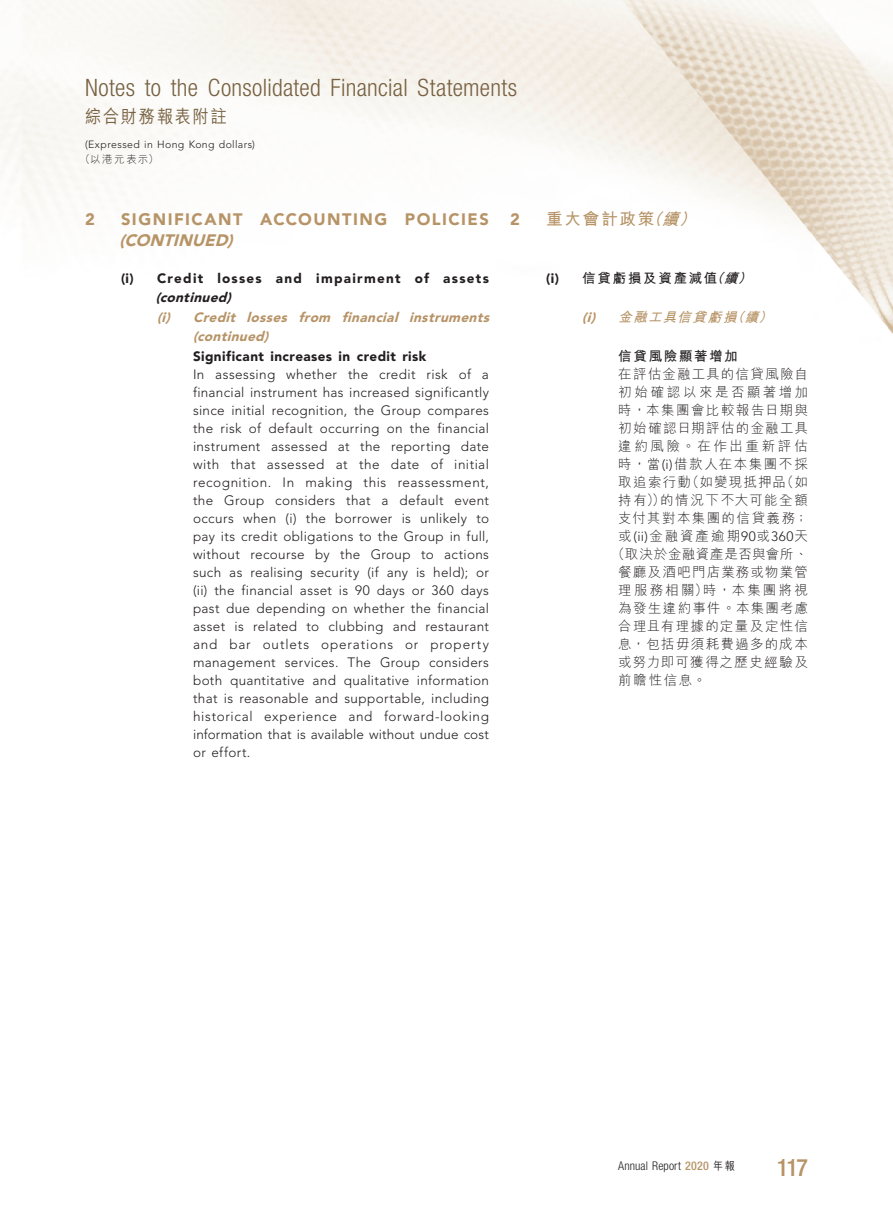
<style>
.page{position:relative;width:893px;height:1212px;background:#fff}
.page>*{position:absolute;margin:0;border:0;box-sizing:border-box;transform-origin:0 0}
.t1{font:300 condensed 24px "Helvetica Neue LT Std";letter-spacing:.01em;color:#786242}
.t2{font:500 condensed 24px "Helvetica Neue LT Std";color:#b79467}
.t3{font:500 18px "M Hei HK";letter-spacing:.105em;color:#786242;scale:.9 1}
._03_H1{font:900 16.5px/21px "Avenir LT Std";letter-spacing:.09em;color:#b79467}
._03_H1-2{font:700 16.5px "M Hei HK";letter-spacing:.11em;color:#b79467}
._14________P6{font:300 13.5px/18px "Avenir LT Std";letter-spacing:.005em;color:#231f20;text-align:justify}
._14________P6-2{font:300 13.5px "M Hei HK";letter-spacing:.1em;color:#231f20}
._05_____H3{font:italic 900 13.5px/19.5px "Avenir LT Std";color:#b79467}
._04___H2{font:900 13.5px/19.5px "Avenir LT Std";letter-spacing:.095em;color:#231f20}
._06_______H4{font:900 13.5px "Avenir LT Std";letter-spacing:.03em;color:#231f20}
._04___H2-2{font:700 13.5px "M Hei HK";letter-spacing:.13em;color:#231f20}
._05_____H3-2{font:italic 700 13.5px "M Hei HK";color:#b79467}
._14________P6-3{font:300 13.5px "M Hei HK";letter-spacing:.12em;color:#231f20}
._14________P6-4{font:300 13.5px "M Hei HK";letter-spacing:.045em;color:#231f20}
._14________P6-5{font:300 13.5px "M Hei HK";letter-spacing:.155em;color:#231f20}
._14________P6-6{font:300 13.5px "M Hei HK";letter-spacing:.185em;color:#231f20}
._14________P6-7{font:300 13.5px "M Hei HK";letter-spacing:.2em;color:#231f20}
._06_______H4-2{font:700 13.5px "M Hei HK";letter-spacing:.125em;color:#231f20}
.t4{font:300 condensed 12px "Helvetica Neue LT Std";letter-spacing:.005em;color:#231f20}
.t5{font:300 10.5px "Avenir LT Std";letter-spacing:.035em;color:#231f20}
.t6{font:300 10.5px "M Hei HK";letter-spacing:.14em;color:#231f20}
.s1{font-style:italic}
.s2{font-family:"Avenir LT Std";font-weight:900}
.s3{font-family:"Avenir LT Std"}
.s4{font-weight:500;color:#b79467}
.s5{font-family:"M Hei HK";font-weight:500;font-stretch:normal;font-size:11.25px}
</style>
<div class="page">
<img style="left:0;top:0;width:893px;height:334px">
<h1 class="t1" style="left:85px;top:74px;width:434px">Notes to the Consolidated Financial Statements</h1>
<h2 class="t3" style="left:85px;top:103px;width:159px">綜合財務報表附註</h2>
<p class="t5" style="left:85px;top:139px;width:171px">(Expressed in Hong Kong dollars)</p>
<p class="t6" style="left:80px;top:154px;width:81px">（以港元表示）</p>
<p class="_03_H1" style="left:85px;top:209px;width:11px">2</p>
<p class="_03_H1" style="left:119px;top:209px;width:371px">SIGNIFICANT ACCOUNTING POLICIES <span class="s1">(CONTINUED)</span></p>
<p class="_04___H2" style="left:156px;top:268px;width:335px;text-indent:-35px">(i) Credit losses and impairment of assets <span class="s1">(continued)</span></p>
<p class="_05_____H3" style="left:193px;top:307px;width:302px;text-indent:-36px">(i) Credit losses from financial instruments (continued)</p>
<p class="_06_______H4" style="left:193px;top:348px;width:235px">Significant increases in credit risk</p>
<p class="_14________P6" style="left:193px;top:365px;width:297px">In assessing whether the credit risk of a financial instrument has increased significantly since initial recognition, the Group compares the risk of default occurring on the financial instrument assessed at the reporting date with that assessed at the date of initial recognition. In making this reassessment, the Group considers that a default event occurs when (i) the borrower is unlikely to pay its credit obligations to the Group in full, without recourse by the Group to actions such as realising security (if any is held); or (ii) the financial asset is 90 days or 360 days past due depending on whether the financial asset is related to clubbing and restaurant and bar outlets operations or property management services. The Group considers both quantitative and qualitative information that is reasonable and supportable, including historical experience and forward-looking information that is available without undue cost or effort.</p>
<p class="_03_H1" style="left:510px;top:209px;width:11px">2</p>
<p class="_03_H1-2" style="left:546px;top:207px;width:156px">重大會計政策<span class="s1">（續）</span></p>
<p class="_04___H2-2" style="left:546px;top:268px;width:211px"><span class="s2">(i)</span> 信貸虧損及資產減值<span class="s1">（續）</span></p>
<p class="_05_____H3-2" style="left:582px;top:307px;width:196px"><span class="s2">(i)</span> 金融工具信貸虧損（續）</p>
<p class="_06_______H4-2" style="left:618px;top:346px;width:121px">信貸風險顯著增加</p>
<p class="_14________P6-2" style="left:618px;top:367px;width:191px">在評估金融工具的信貸風險自</p>
<p class="_14________P6-6" style="left:618px;top:385px;width:191px">初始確認以來是否顯著增加</p>
<p class="_14________P6-2" style="left:618px;top:403px;width:191px">時，本集團會比較報告日期與</p>
<p class="_14________P6-2" style="left:618px;top:421px;width:191px">初始確認日期評估的金融工具</p>
<p class="_14________P6-7" style="left:618px;top:439px;width:191px">違約風險。在作出重新評估</p>
<p class="_14________P6-2" style="left:618px;top:457px;width:191px">時，當<span class="s3">(i)</span>借款人在本集團不採</p>
<p class="_14________P6-2" style="left:618px;top:475px;width:191px">取追索行動（如變現抵押品（如</p>
<p class="_14________P6-3" style="left:618px;top:493px;width:191px">持有））的情況下不大可能全額</p>
<p class="_14________P6-2" style="left:618px;top:511px;width:191px">支付其對本集團的信貸義務；</p>
<p class="_14________P6-2" style="left:618px;top:529px;width:191px">或<span class="s3">(ii)</span>金融資產逾期<span class="s3">90</span>或<span class="s3">360</span>天</p>
<p class="_14________P6-4" style="left:611px;top:547px;width:198px">（取決於金融資產是否與會所、</p>
<p class="_14________P6-2" style="left:618px;top:565px;width:191px">餐廳及酒吧門店業務或物業管</p>
<p class="_14________P6-5" style="left:618px;top:583px;width:191px">理服務相關）時，本集團將視</p>
<p class="_14________P6-2" style="left:618px;top:601px;width:191px">為發生違約事件。本集團考慮</p>
<p class="_14________P6-2" style="left:618px;top:619px;width:191px">合理且有理據的定量及定性信</p>
<p class="_14________P6-2" style="left:618px;top:637px;width:191px">息，包括毋須耗費過多的成本</p>
<p class="_14________P6-2" style="left:618px;top:655px;width:191px">或努力即可獲得之歷史經驗及</p>
<p class="_14________P6-2" style="left:618px;top:673px;width:89px">前瞻性信息。</p>
<p class="t4" style="left:618px;top:1158px;width:118px">Annual Report <span class="s4">2020</span> <span class="s5">年報</span></p>
<h1 class="t2" style="left:777px;top:1153px;width:33px">117</h1>
</div>
